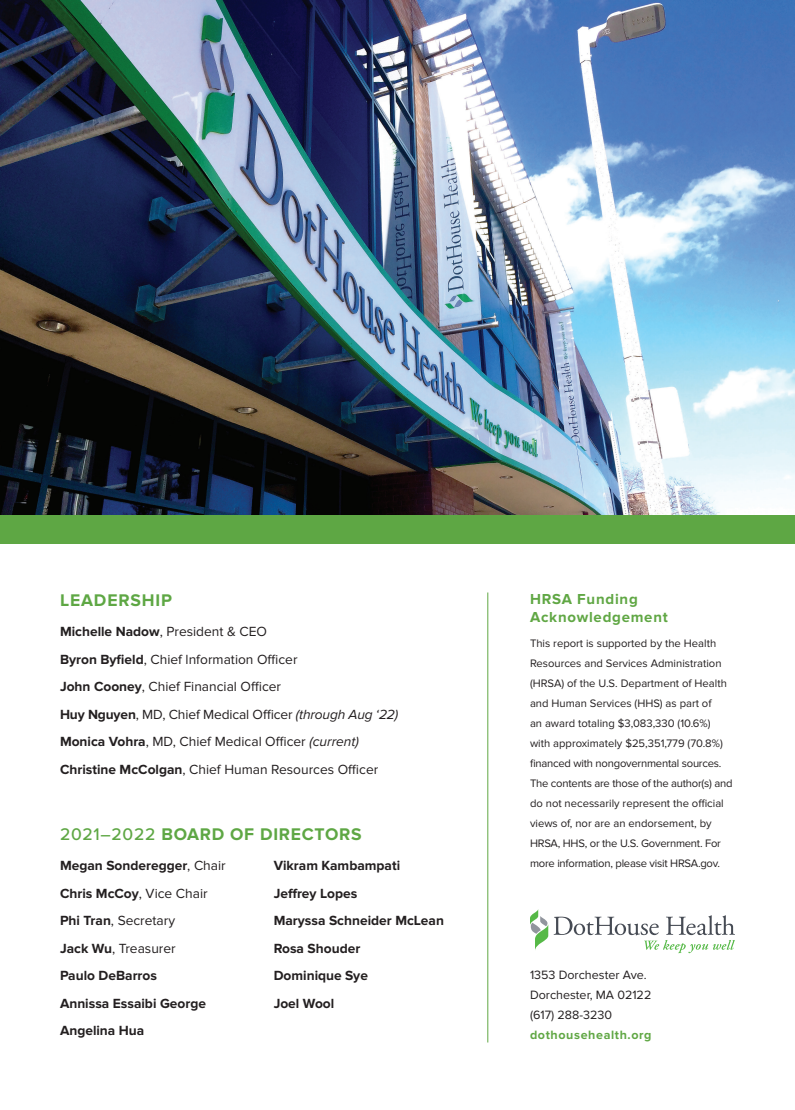
<style>
.page{position:relative;width:795px;height:1110px;background:#fff}
.page>*{position:absolute;margin:0;border:0;box-sizing:border-box;transform-origin:0 0}
.Intro_Copy{font:700 17.5px "Proxima Nova";letter-spacing:.04em;color:#5ea744}
.Intro_Copy-2{font:700 15px/18px "Proxima Nova";letter-spacing:.05em;color:#60a744}
.Body_Text{font:13.75px "Proxima Nova";color:#231f20}
.Body_Text-2{font:700 13.75px "Proxima Nova";color:#231f20}
.Intro_Copy-3{font:12.5px "Proxima Nova";color:#231f20}
.Intro_Copy-4{font:700 12.5px "Proxima Nova";letter-spacing:.05em;color:#60a744}
.Body_Text-3{font:11.25px/20px "Proxima Nova";color:#231f20}
.s1{font-weight:700}
.s2{font-style:italic}
.s3{font-weight:500}
.s4{font-weight:400}
</style>
<div class="page">
<img style="left:0;top:0;width:795px;height:515px">
<div style="left:0;top:515px;width:795px;height:28px;background:#5ea744"></div>
<hr style="left:488px;top:592px;width:1px;height:450px;background:#60a744">
<svg style="left:554px;top:915px;width:181px;height:38px"></svg>
<svg style="left:530px;top:909px;width:18px;height:41px"></svg>
<p class="Intro_Copy" style="left:60px;top:590px;width:114px">LEADERSHIP</p>
<p class="Body_Text" style="left:60px;top:624px;width:209px"><span class="s1">Michelle Nadow</span>, President &amp; CEO</p>
<p class="Body_Text" style="left:60px;top:651px;width:239px"><span class="s1">Byron Byfield</span>, Chief lnformation Officer</p>
<p class="Body_Text" style="left:60px;top:679px;width:223px"><span class="s1">John Cooney</span>, Chief Financial Officer</p>
<p class="Body_Text" style="left:60px;top:706px;width:340px"><span class="s1">Huy Nguyen</span>, MD, Chief Medical Officer <span class="s2">(through Aug ‘22)</span></p>
<p class="Body_Text" style="left:60px;top:734px;width:300px"><span class="s1">Monica Vohra</span>, MD, Chief Medical Officer <span class="s2">(current)</span></p>
<p class="Body_Text" style="left:60px;top:761px;width:320px"><span class="s1">Christine McColgan</span>, Chief Human Resources Officer</p>
<p class="Intro_Copy" style="left:60px;top:824px;width:303px"><span class="s3">2021–2022</span> BOARD OF DIRECTORS</p>
<p class="Body_Text-2" style="left:60px;top:858px;width:167px">Megan Sonderegger<span class="s4">, Chair</span></p>
<p class="Body_Text-2" style="left:60px;top:885px;width:149px">Chris McCoy<span class="s4">, Vice Chair</span></p>
<p class="Body_Text" style="left:60px;top:913px;width:117px"><span class="s1">Phi Tran</span>, Secretary</p>
<p class="Body_Text" style="left:60px;top:940px;width:117px"><span class="s1">Jack Wu</span>, Treasurer</p>
<p class="Body_Text-2" style="left:60px;top:968px;width:99px">Paulo DeBarros</p>
<p class="Body_Text-2" style="left:60px;top:995px;width:148px">Annissa Essaibi George</p>
<p class="Body_Text-2" style="left:60px;top:1023px;width:86px">Angelina Hua</p>
<p class="Body_Text-2" style="left:274px;top:858px;width:128px">Vikram Kambampati</p>
<p class="Body_Text-2" style="left:274px;top:885px;width:85px">Jeffrey Lopes</p>
<p class="Body_Text-2" style="left:274px;top:913px;width:172px">Maryssa Schneider McLean</p>
<p class="Body_Text-2" style="left:274px;top:940px;width:88px">Rosa Shouder</p>
<p class="Body_Text-2" style="left:274px;top:968px;width:96px">Dominique Sye</p>
<p class="Body_Text-2" style="left:274px;top:995px;width:62px">Joel Wool</p>
<p class="Intro_Copy-2" style="left:530px;top:591px;width:139px">HRSA Funding<br>Acknowledgement</p>
<p class="Body_Text-3" style="left:530px;top:634px;width:204px">This report is supported by the Health Resources and Services Administration (HRSA) of the U.S. Department of Health and Human Services (HHS) as part of<br>an award totaling $3,083,330 (10.6%) with approximately $25,351,779 (70.8%) financed with nongovernmental sources.<br>The contents are those of the author(s) and do not necessarily represent the official views of, nor are an endorsement, by HRSA, HHS, or the U.S. Government. For more information, please visit HRSA.gov.</p>
<p class="Intro_Copy-3" style="left:530px;top:967px;width:118px">1353 Dorchester Ave.</p>
<p class="Intro_Copy-3" style="left:530px;top:987px;width:123px">Dorchester, MA 02122</p>
<p class="Intro_Copy-3" style="left:530px;top:1007px;width:84px">(617) 288-3230</p>
<p class="Intro_Copy-4" style="left:530px;top:1027px;width:123px">dothousehealth.org</p>
</div>
